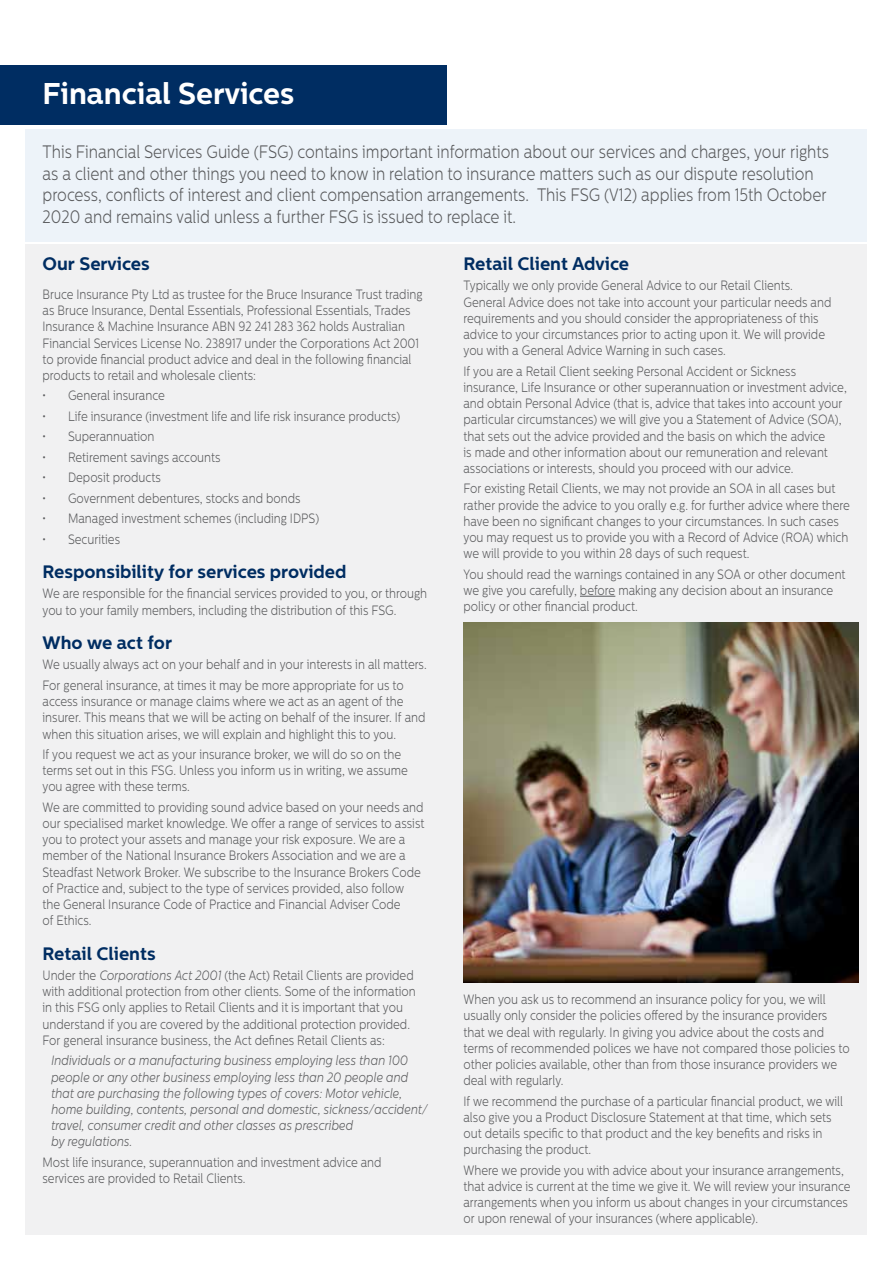
<style>
.page{position:relative;width:893px;height:1263px;background:#fff}
.page>*{position:absolute;margin:0;border:0;box-sizing:border-box;transform-origin:0 0}
.t1{font:700 30px "Centrale Sans";color:#fff}
.t2{font:300 18px/21.6px "Centrale Sans";color:#58595b;scale:.85 1}
.t3{font:700 18px "Centrale Sans";color:#002d62}
.t4{font:300 13.5px/16.2px "Centrale Sans";color:#58595b;scale:.85 1}
.t5{font:italic 300 13.5px/16.2px "Centrale Sans";color:#58595b;scale:.85 1}
.s1{font-style:italic}
</style>
<div class="page">
<div style="left:26px;top:244px;width:841px;height:990px;background:#f1f1f2"></div>
<div style="left:26px;top:129px;width:841px;height:112px;background:#edf3f9"></div>
<img style="left:463px;top:622px;width:396px;height:360px">
<div style="left:0;top:65px;width:446px;height:59px;background:#002d62"></div>
<hr style="left:580px;top:596px;width:35px;height:1px;background:#58595b">
<h1 class="t1" style="left:43px;top:75px;width:253px">Financial Services</h1>
<p class="t2" style="left:43px;top:141px;width:927px">This Financial Services Guide (FSG) contains important information about our services and charges, your rights as a client and other things you need to know in relation to insurance matters such as our dispute resolution process, conflicts of interest and client compensation arrangements. This FSG (V12) applies from 15th October 2020 and remains valid unless a further FSG is issued to replace it.</p>
<h2 class="t3" style="left:43px;top:253px;width:109px">Our Services</h2>
<p class="t4" style="left:43px;top:286px;width:449px">Bruce Insurance Pty Ltd as trustee for the Bruce Insurance Trust trading as Bruce Insurance, Dental Essentials, Professional Essentials, Trades Insurance &amp; Machine Insurance ABN 92 241 283 362 holds Australian Financial Services License No. 238917 under the Corporations Act 2001 to provide financial product advice and deal in the following financial products to retail and wholesale clients:</p>
<p class="t4" style="left:43px;top:388px;width:145px">• General insurance</p>
<p class="t4" style="left:43px;top:408px;width:422px">• Life insurance (investment life and life risk insurance products)</p>
<p class="t4" style="left:43px;top:428px;width:133px">• Superannuation</p>
<p class="t4" style="left:43px;top:449px;width:211px">• Retirement savings accounts</p>
<p class="t4" style="left:43px;top:469px;width:141px">• Deposit products</p>
<p class="t4" style="left:43px;top:490px;width:305px">• Government debentures, stocks and bonds</p>
<p class="t4" style="left:43px;top:510px;width:327px">• Managed investment schemes (including IDPS)</p>
<p class="t4" style="left:43px;top:531px;width:93px">• Securities</p>
<h2 class="t3" style="left:43px;top:561px;width:305px">Responsibility for services provided</h2>
<p class="t4" style="left:43px;top:585px;width:454px">We are responsible for the financial services provided to you, or through you to your family members, including the distribution of this FSG.</p>
<h2 class="t3" style="left:43px;top:632px;width:131px">Who we act for</h2>
<p class="t4" style="left:43px;top:654px;width:454px;line-height:20.4px">We usually always act on your behalf and in your interests in all matters.<br>For general insurance, at times it may be more appropriate for us to</p>
<p class="t4" style="left:43px;top:693px;width:452px">access insurance or manage claims where we act as an agent of the insurer. This means that we will be acting on behalf of the insurer. If and when this situation arises, we will explain and highlight this to you.</p>
<p class="t4" style="left:43px;top:746px;width:431px">If you request we act as your insurance broker, we will do so on the terms set out in this FSG. Unless you inform us in writing, we assume you agree with these terms.</p>
<p class="t4" style="left:43px;top:799px;width:451px">We are committed to providing sound advice based on your needs and our specialised market knowledge. We offer a range of services to assist you to protect your assets and manage your risk exposure. We are a member of the National Insurance Brokers Association and we are a Steadfast Network Broker. We subscribe to the Insurance Brokers Code of Practice and, subject to the type of services provided, also follow the General Insurance Code of Practice and Financial Adviser Code<br>of Ethics.</p>
<h2 class="t3" style="left:43px;top:943px;width:115px">Retail Clients</h2>
<p class="t4" style="left:43px;top:967px;width:441px">Under the <span class="s1">Corporations Act 2001</span> (the Act) Retail Clients are provided with additional protection from other clients. Some of the information in this FSG only applies to Retail Clients and it is important that you understand if you are covered by the additional protection provided.<br>For general insurance business, the Act defines Retail Clients as:</p>
<p class="t5" style="left:51px;top:1052px;width:445px">Individuals or a manufacturing business employing less than 100 people or any other business employing less than 20 people and that are purchasing the following types of covers: Motor vehicle, home building, contents, personal and domestic, sickness/accident/ travel, consumer credit and other classes as prescribed<br>by regulations.</p>
<p class="t4" style="left:43px;top:1154px;width:400px">Most life insurance, superannuation and investment advice and services are provided to Retail Clients.</p>
<h2 class="t3" style="left:463px;top:253px;width:167px">Retail Client Advice</h2>
<p class="t4" style="left:463px;top:278px;width:434px">Typically we only provide General Advice to our Retail Clients.<br>General Advice does not take into account your particular needs and requirements and you should consider the appropriateness of this advice to your circumstances prior to acting upon it. We will provide you with a General Advice Warning in such cases.</p>
<p class="t4" style="left:463px;top:363px;width:453px">If you are a Retail Client seeking Personal Accident or Sickness insurance, Life Insurance or other superannuation or investment advice, and obtain Personal Advice (that is, advice that takes into account your particular circumstances) we will give you a Statement of Advice (SOA), that sets out the advice provided and the basis on which the advice<br>is made and other information about our remuneration and relevant associations or interests, should you proceed with our advice.</p>
<p class="t4" style="left:463px;top:480px;width:456px">For existing Retail Clients, we may not provide an SOA in all cases but rather provide the advice to you orally e.g. for further advice where there have been no significant changes to your circumstances. In such cases you may request us to provide you with a Record of Advice (ROA) which we will provide to you within 28 days of such request.</p>
<p class="t4" style="left:463px;top:566px;width:451px">You should read the warnings contained in any SOA or other document we give you carefully, before making any decision about an insurance policy or other financial product.</p>
<p class="t4" style="left:463px;top:991px;width:456px">When you ask us to recommend an insurance policy for you, we will usually only consider the policies offered by the insurance providers that we deal with regularly. In giving you advice about the costs and terms of recommended polices we have not compared those policies to other policies available, other than from those insurance providers we deal with regularly.</p>
<p class="t4" style="left:463px;top:1093px;width:448px">If we recommend the purchase of a particular financial product, we will also give you a Product Disclosure Statement at that time, which sets out details specific to that product and the key benefits and risks in purchasing the product.</p>
<p class="t4" style="left:463px;top:1162px;width:457px">Where we provide you with advice about your insurance arrangements, that advice is current at the time we give it. We will review your insurance arrangements when you inform us about changes in your circumstances or upon renewal of your insurances (where applicable).</p>
</div>
